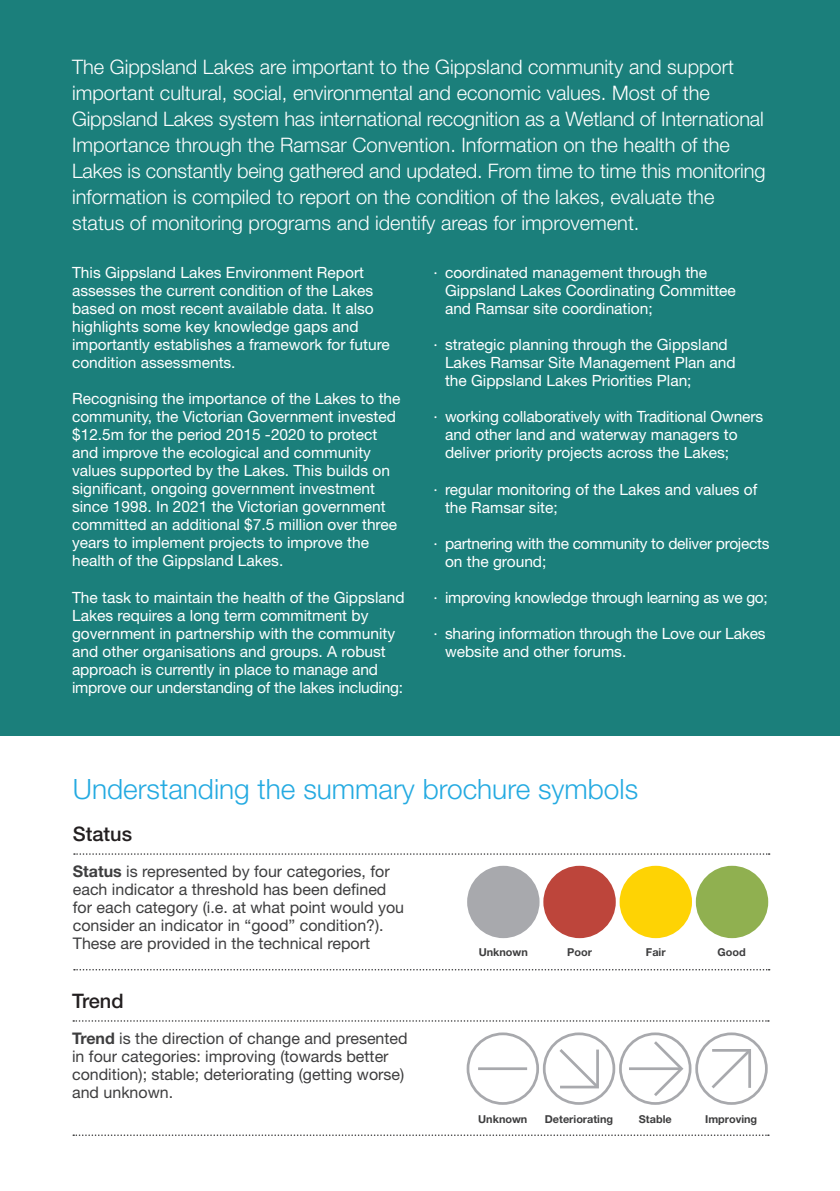
<style>
.page{position:relative;width:840px;height:1191px;background:#fff}
.page>*{position:absolute;margin:0;border:0;box-sizing:border-box;transform-origin:0 0}
.t1{font:300 28px "Helvetica Neue";color:#24aae1}
.t2{font:300 20px/26px "Helvetica Neue";color:#fff}
.t3{font:500 20px "Helvetica Neue";color:#231f20}
.t4{font:16px/18px "Helvetica Neue";color:#3e3e3f}
.t5{font:15.6px/18px "Helvetica Neue";color:#fff}
.t6{font:15.6px/18px "Helvetica Neue";letter-spacing:-.02em;color:#fff}
.t7{font:700 10.8px "Helvetica Neue";color:#3e3e3f}
.s1{font-weight:700}
</style>
<div class="page">
<div style="left:0;top:0;width:839px;height:735px;background:#1b7f7b"></div>
<svg style="left:74px;top:853px;width:695px;height:1px"></svg>
<svg style="left:74px;top:969px;width:695px;height:1px"></svg>
<div style="left:467px;top:865px;width:72px;height:73px;background:#a8a9ad;border-radius:50%"></div>
<div style="left:543px;top:865px;width:72px;height:73px;background:#bd453b;border-radius:50%"></div>
<div style="left:619px;top:865px;width:72px;height:73px;background:#fed304;border-radius:50%"></div>
<div style="left:695px;top:865px;width:72px;height:73px;background:#90b050;border-radius:50%"></div>
<svg style="left:73px;top:1020px;width:695px;height:1px"></svg>
<svg style="left:73px;top:1134px;width:695px;height:2px"></svg>
<div style="left:466px;top:1032px;width:72px;height:72px;border:3px solid #a8a9ad;border-radius:50%"></div>
<div style="left:542px;top:1032px;width:73px;height:72px;border:3px solid #a8a9ad;border-radius:50%"></div>
<div style="left:618px;top:1032px;width:73px;height:72px;border:3px solid #a8a9ad;border-radius:50%"></div>
<div style="left:695px;top:1032px;width:72px;height:72px;border:3px solid #a8a9ad;border-radius:50%"></div>
<svg style="left:559px;top:1049px;width:40px;height:40px"></svg>
<svg style="left:711px;top:1049px;width:40px;height:40px"></svg>
<svg style="left:654px;top:1038px;width:31px;height:61px"></svg>
<hr style="left:628px;top:1067px;width:52px;height:3px;background:#a8a9ad">
<hr style="left:478px;top:1067px;width:49px;height:3px;background:#a8a9ad">
<p class="t2" style="left:72px;top:53px;width:694px">The Gippsland Lakes are important to the Gippsland community and support important cultural, social, environmental and economic values. Most of the Gippsland Lakes system has international recognition as a Wetland of International Importance through the Ramsar Convention. Information on the health of the Lakes is constantly being gathered and updated. From time to time this monitoring information is compiled to report on the condition of the lakes, evaluate the status of monitoring programs and identify areas for improvement.</p>
<p class="t5" style="left:445px;top:264px;width:292px;text-indent:-11px">· coordinated management through the<br>Gippsland Lakes Coordinating Committee and Ramsar site coordination;</p>
<p class="t5" style="left:445px;top:336px;width:292px;text-indent:-11px">· strategic planning through the Gippsland<br>Lakes Ramsar Site Management Plan and the Gippsland Lakes Priorities Plan;</p>
<p class="t5" style="left:445px;top:408px;width:319px;text-indent:-11px">· working collaboratively with Traditional Owners and other land and waterway managers to deliver priority projects across the Lakes;</p>
<p class="t5" style="left:445px;top:480px;width:314px;text-indent:-11px">· regular monitoring of the Lakes and values of the Ramsar site;</p>
<p class="t6" style="left:445px;top:534px;width:326px;text-indent:-11px">· partnering with the community to deliver projects on the ground;</p>
<p class="t6" style="left:433px;top:588px;width:335px">· improving knowledge through learning as we go;</p>
<p class="t5" style="left:445px;top:624px;width:322px;text-indent:-11px">· sharing information through the Love our Lakes website and other forums.</p>
<p class="t5" style="left:72px;top:264px;width:319px">This Gippsland Lakes Environment Report assesses the current condition of the Lakes based on most recent available data. It also highlights some key knowledge gaps and importantly establishes a framework for future condition assessments.</p>
<p class="t5" style="left:72px;top:390px;width:330px">Recognising the importance of the Lakes to the community, the Victorian Government invested $12.5m for the period 2015 -2020 to protect and improve the ecological and community values supported by the Lakes. This builds on significant, ongoing government investment since 1998. In 2021 the Victorian government committed an additional $7.5 million over three years to implement projects to improve the health of the Gippsland Lakes.</p>
<p class="t5" style="left:72px;top:587px;width:334px">The task to maintain the health of the Gippsland Lakes requires a long term commitment by government in partnership with the community and other organisations and groups. A robust approach is currently in place to manage and improve our understanding of the lakes including:</p>
<h1 class="t1" style="left:73px;top:771px;width:566px">Understanding the summary brochure symbols</h1>
<p class="t3" style="left:73px;top:821px;width:61px">Status</p>
<p class="t4" style="left:73px;top:861px;width:332px"><span class="s1">Status</span> is represented by four categories, for each indicator a threshold has been defined for each category (i.e. at what point would you consider an indicator in “good” condition?).<br>These are provided in the technical report</p>
<p class="t7" style="left:478px;top:945px;width:51px">Unknown</p>
<p class="t7" style="left:567px;top:945px;width:26px">Poor</p>
<p class="t7" style="left:645px;top:945px;width:21px">Fair</p>
<p class="t7" style="left:717px;top:945px;width:30px">Good</p>
<p class="t3" style="left:72px;top:988px;width:53px">Trend</p>
<p class="t4" style="left:72px;top:1028px;width:337px"><span class="s1">Trend</span> is the direction of change and presented in four categories: improving (towards better condition); stable; deteriorating (getting worse) and unknown.</p>
<p class="t7" style="left:478px;top:1112px;width:51px">Unknown</p>
<p class="t7" style="left:544px;top:1112px;width:70px">Deteriorating</p>
<p class="t7" style="left:638px;top:1112px;width:34px">Stable</p>
<p class="t7" style="left:704px;top:1112px;width:53px">Improving</p>
</div>
